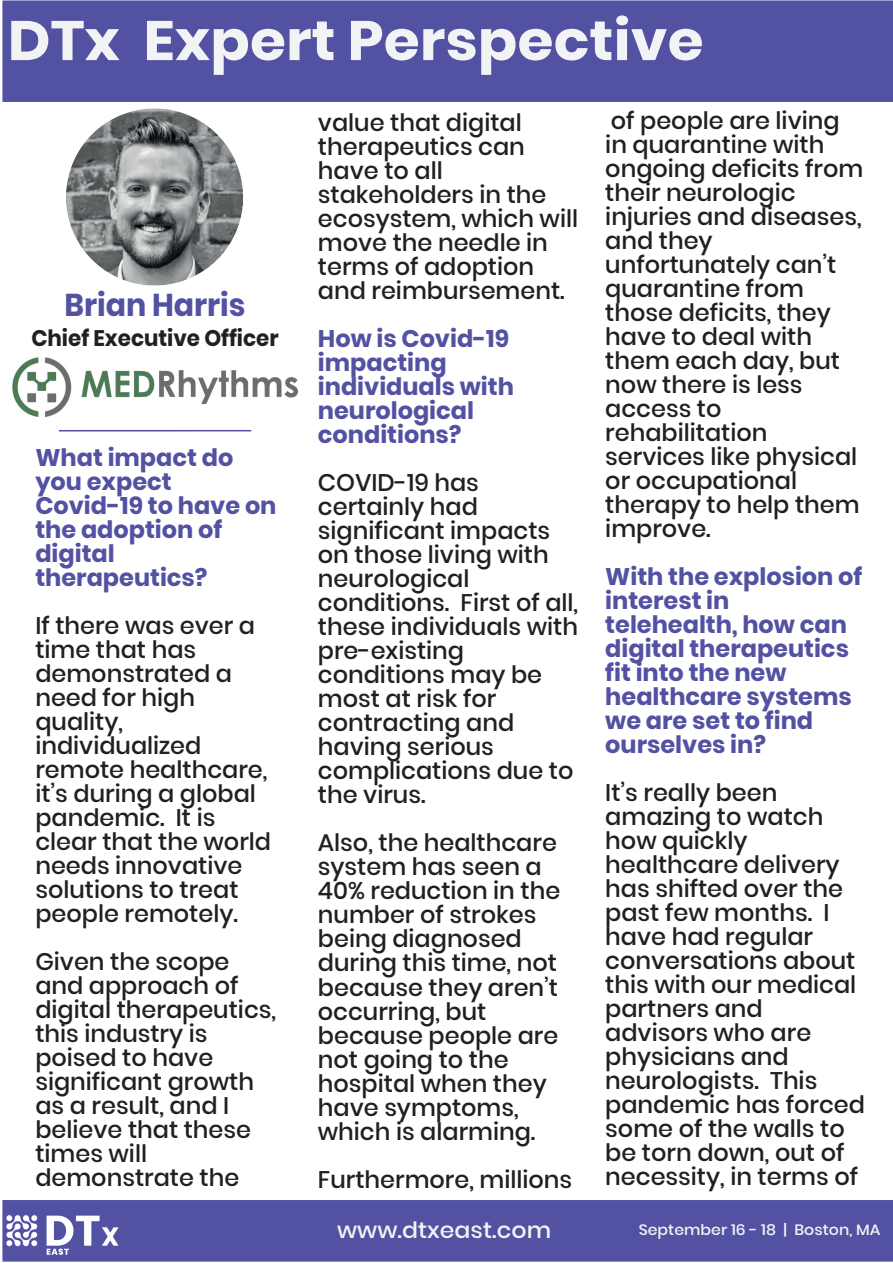
<style>
.page{position:relative;width:893px;height:1263px;background:#fff}
.page>*{position:absolute;margin:0;border:0;box-sizing:border-box;transform-origin:0 0}
.t1{font:700 55.5px "Poppins";color:#f2f3f4;scale:1.05 1}
.t2{font:700 31.5px "Poppins";color:#5251a2;scale:.95 1}
.t3{font:500 24px/24px "Poppins";color:#231f20}
.t4{font:700 24px/24px "Poppins";color:#5251a2}
.t5{font:700 22.5px "Poppins";color:#231f20;scale:.95 1}
.t6{font:500 22.5px "Poppins";color:#f2f3f4;scale:1.05 1}
.t7{font:500 15px "Poppins";color:#f2f3f4;scale:1.05 1}
</style>
<div class="page">
<div style="left:2px;top:0;width:891px;height:102px;background:#5251a2"></div>
<div style="left:2px;top:1200px;width:891px;height:62px;background:#5251a2"></div>
<img style="left:5px;top:1213px;width:122px;height:42px">
<img style="left:13px;top:358px;width:284px;height:58px">
<img style="left:67px;top:109px;width:176px;height:176px">
<hr style="left:59px;top:430px;width:192px;height:1px;background:#5251a2">
<h1 class="t1" style="left:8px;top:8px;width:664px">DTx Expert Perspective</h1>
<h2 class="t2" style="left:65px;top:287px;width:192px">Brian Harris</h2>
<p class="t5" style="left:31px;top:325px;width:262px">Chief Executive Officer</p>
<p class="t4" style="left:35px;top:445px;width:243px">What impact do you expect<br>Covid-19 to have on the adoption of digital therapeutics?</p>
<p class="t3" style="left:35px;top:613px;width:237px">If there was ever a time that has demonstrated a need for high quality, individualized remote healthcare, it’s during a global pandemic. It is clear that the world needs innovative solutions to treat people remotely.</p>
<p class="t3" style="left:35px;top:949px;width:242px">Given the scope and approach of digital therapeutics, this industry is poised to have significant growth as a result, and I believe that these times will demonstrate the</p>
<p class="t3" style="left:318px;top:111px;width:262px">value that digital therapeutics can have to all stakeholders in the ecosystem, which will move the needle in terms of adoption and reimbursement.</p>
<p class="t4" style="left:318px;top:327px;width:197px">How is Covid-19 impacting individuals with neurological conditions?</p>
<p class="t3" style="left:318px;top:471px;width:262px">COVID-19 has certainly had significant impacts on those living with neurological conditions. First of all, these individuals with pre-existing conditions may be most at risk for contracting and having serious complications due to the virus.</p>
<p class="t3" style="left:318px;top:831px;width:244px">Also, the healthcare system has seen a<br>40% reduction in the number of strokes being diagnosed during this time, not because they aren’t occurring, but because people are not going to the hospital when they have symptoms, which is alarming.</p>
<p class="t3" style="left:318px;top:1167px;width:256px">Furthermore, millions</p>
<p class="t6" style="left:337px;top:1217px;width:205px">www.dtxeast.com</p>
<p class="t3" style="left:605px;top:108px;width:259px">of people are living<br>in quarantine with ongoing deficits from their neurologic injuries and diseases, and they unfortunately can’t quarantine from those deficits, they have to deal with them each day, but now there is less access to rehabilitation services like physical or occupational therapy to help them improve.</p>
<p class="t4" style="left:605px;top:564px;width:259px">With the explosion of interest in telehealth, how can digital therapeutics fit into the new healthcare systems we are set to find ourselves in?</p>
<p class="t3" style="left:605px;top:780px;width:261px">It’s really been amazing to watch how quickly healthcare delivery has shifted over the past few months. I have had regular conversations about this with our medical partners and advisors who are physicians and neurologists. This pandemic has forced some of the walls to be torn down, out of necessity, in terms of</p>
<p class="t7" style="left:639px;top:1220px;width:232px">September 16 - 18 | Boston, MA</p>
</div>
